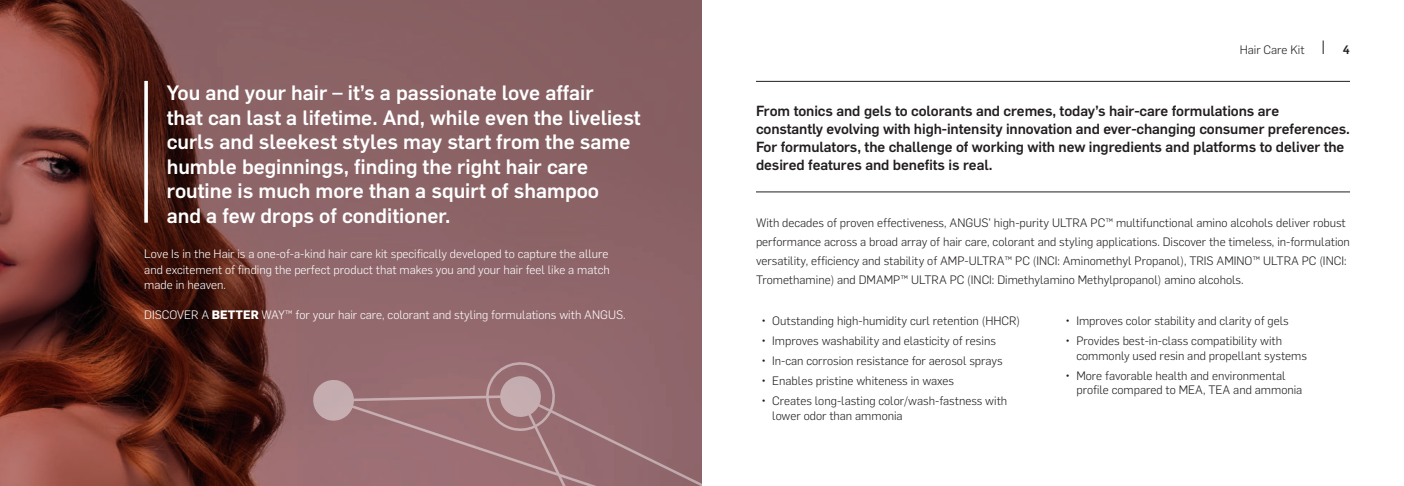
<style>
.page{position:relative;width:1404px;height:486px;background:#fff}
.page>*{position:absolute;margin:0;border:0;box-sizing:border-box;transform-origin:0 0}
.t1{font:500 20.4px/24.5px "Flama";color:#fff}
.t2{font:500 14.4px/18px "Flama";letter-spacing:-.005em;color:#231f20}
.t3{font:300 12px/18.9px "Flama";color:#231f20}
.t4{font:300 12px/15.1px "Flama";color:#fff;text-align:justify}
.t5{font:500 12px "Flama";color:#231f20}
.s1{font-weight:700}
</style>
<div class="page">
<svg style="left:1323px;top:40px;width:1px;height:14px"></svg>
<svg style="left:0;top:0;width:702px;height:486px;background:#7c4e4d"></svg>
<svg style="left:144px;top:81px;width:4px;height:142px"></svg>
<svg style="left:311px;top:358px;width:391px;height:128px;background:#9a7176"></svg>
<hr style="left:756px;top:81px;width:594px;height:1px;background:#231f20">
<hr style="left:756px;top:192px;width:594px;height:1px;background:#231f20">
<p class="t1" style="left:167px;top:79px;width:475px">You and your hair – it’s a passionate love affair<br>that can last a lifetime. And, while even the liveliest curls and sleekest styles may start from the same humble beginnings, finding the right hair care routine is much more than a squirt of shampoo<br>and a few drops of conditioner.</p>
<p class="t4" style="left:144px;top:246px;width:467px">Love Is in the Hair is a one-of-a-kind hair care kit specifically developed to capture the allure and excitement of finding the perfect product that makes you and your hair feel like a match made in heaven.</p>
<p class="t4" style="left:144px;top:306px;width:483px">DISCOVER A <span class="s1">BETTER</span> WAY™ for your hair care, colorant and styling formulations with ANGUS.</p>
<p class="t3" style="left:1240px;top:40px;width:66px">Hair Care Kit</p>
<p class="t5" style="left:1343px;top:41px;width:9px">4</p>
<p class="t2" style="left:756px;top:101px;width:595px">From tonics and gels to colorants and cremes, today’s hair-care formulations are constantly evolving with high-intensity innovation and ever-changing consumer preferences.<br>For formulators, the challenge of working with new ingredients and platforms to deliver the desired features and benefits is real.</p>
<p class="t3" style="left:756px;top:213px;width:596px">With decades of proven effectiveness, ANGUS’ high-purity ULTRA PC™ multifunctional amino alcohols deliver robust performance across a broad array of hair care, colorant and styling applications. Discover the timeless, in-formulation versatility, efficiency and stability of AMP-ULTRA™ PC (INCI: Aminomethyl Propanol), TRIS AMINO™ ULTRA PC (INCI:<br>Tromethamine) and DMAMP™ ULTRA PC (INCI: Dimethylamino Methylpropanol) amino alcohols.</p>
<p class="t3" style="left:761px;top:311px;width:260px">• Outstanding high-humidity curl retention (HHCR)</p>
<p class="t3" style="left:761px;top:331px;width:236px">• Improves washability and elasticity of resins</p>
<p class="t3" style="left:761px;top:351px;width:243px">• In-can corrosion resistance for aerosol sprays</p>
<p class="t3" style="left:761px;top:371px;width:194px">• Enables pristine whiteness in waxes</p>
<p class="t3" style="left:772px;top:393px;width:237px;line-height:14.5px;text-indent:-11px">• Creates long-lasting color/wash-fastness with lower odor than ammonia</p>
<p class="t3" style="left:1066px;top:311px;width:225px">• Improves color stability and clarity of gels</p>
<p class="t3" style="left:1076px;top:333px;width:232px;line-height:14.5px;text-indent:-11px">• Provides best-in-class compatibility with commonly used resin and propellant systems</p>
<p class="t3" style="left:1076px;top:368px;width:227px;line-height:14.5px;text-indent:-11px">• More favorable health and environmental profile compared to MEA, TEA and ammonia</p>
</div>
